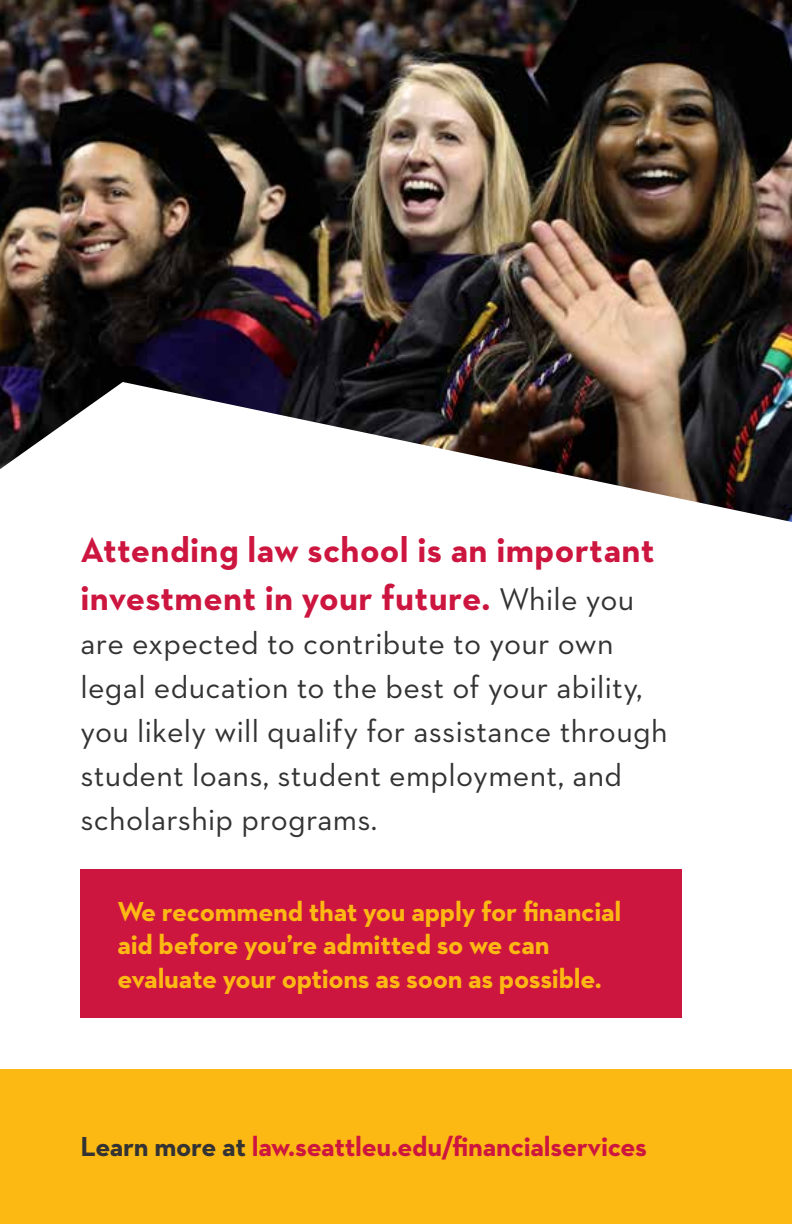
<style>
.page{position:relative;width:792px;height:1224px;background:#fff}
.page>*{position:absolute;margin:0;border:0;box-sizing:border-box;transform-origin:0 0}
.t1{font:700 36px/48px "Neutraface 2 Text";letter-spacing:.01em;color:#cd163f}
.t2{font:32px/44px "Neutraface 2 Text";letter-spacing:.01em;color:#333334}
.t3{font:700 28px/33.6px "Neutraface 2 Text";letter-spacing:-.01em;color:#fdb913}
.t4{font:700 28px "Neutraface 2 Text";letter-spacing:-.01em;color:#cd163f}
.s1{font-weight:400;font-size:32px;color:#333334}
.s2{color:#333334}
</style>
<div class="page">
<div style="left:0;top:1070px;width:792px;height:154px;background:#fdb913"></div>
<img style="left:0;top:0;width:792px;height:522px">
<div style="left:81px;top:869px;width:601px;height:149px;background:#cd163f"></div>
<p class="t1" style="left:81px;top:526px;width:576px">Attending law school is an important investment in your future. <span class="s1">While you</span></p>
<p class="t2" style="left:81px;top:621px;width:589px">are expected to contribute to your own legal education to the best of your ability, you likely will qualify for assistance through student loans, student employment, and scholarship programs.</p>
<p class="t3" style="left:117px;top:894px;width:506px">We recommend that you apply for financial aid before you’re admitted so we can evaluate your options as soon as possible.</p>
<p class="t4" style="left:81px;top:1128px;width:568px"><span class="s2">Learn more at</span> law.seattleu.edu/financialservices</p>
</div>
